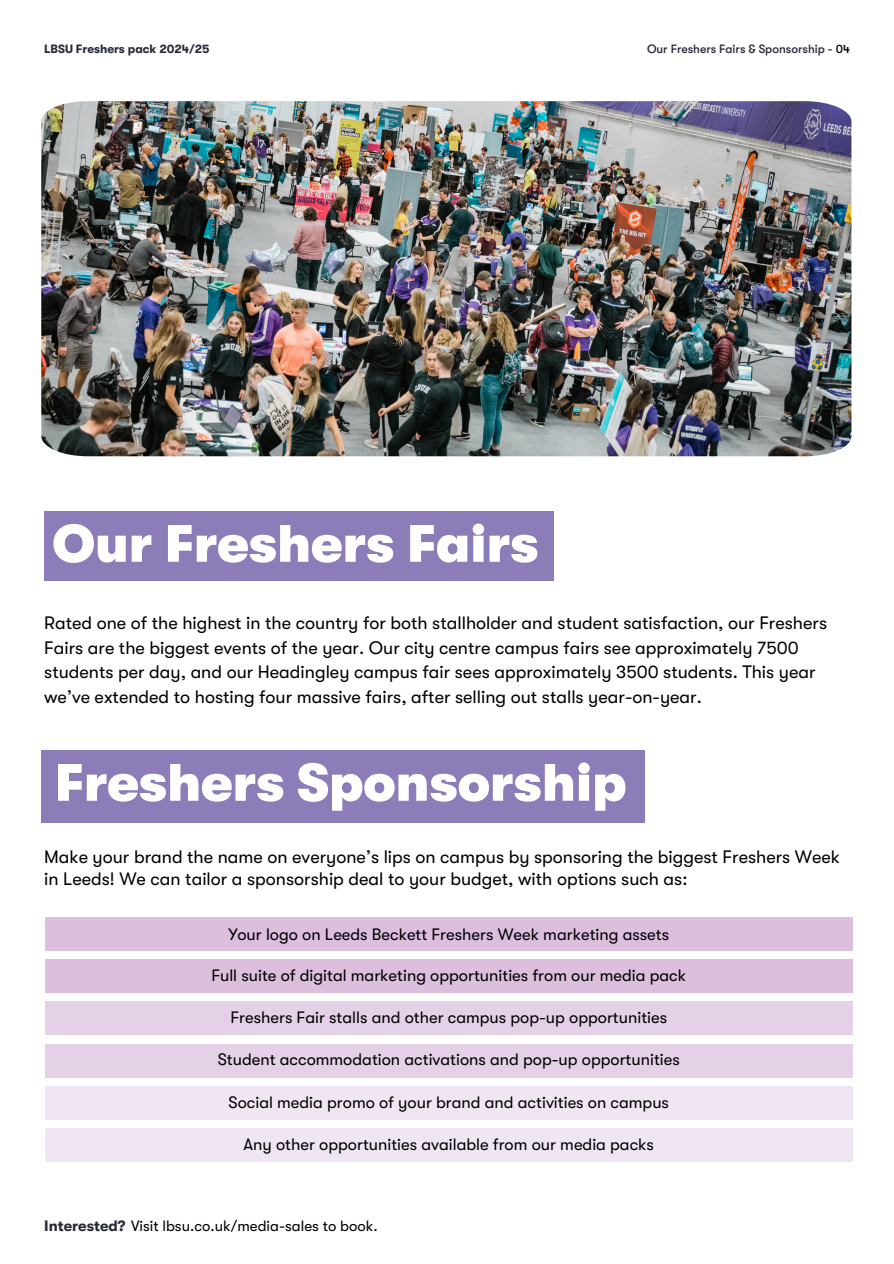
<style>
.page{position:relative;width:894px;height:1264px;background:#fff}
.page>*{position:absolute;margin:0;border:0;box-sizing:border-box;transform-origin:0 0}
.t1{font:900 52.5px "GT Walsheim";color:#fff}
.t2{font:18px/24.8px "GT Walsheim";color:#000}
.t3{font:16.5px "GT Walsheim";color:#000}
.t4{font:15px "GT Walsheim";color:#000}
.t5{font:500 12px "GT Walsheim";color:#272937}
.t6{font:700 12px "GT Walsheim";color:#272937}
.s1{color:#000}
.s2{font-weight:700;color:#272937}
</style>
<div class="page">
<div style="left:45px;top:917px;width:807px;height:33px;background:#dbbfdd"></div>
<div style="left:45px;top:959px;width:807px;height:33px;background:#dbbfdd"></div>
<div style="left:45px;top:1001px;width:807px;height:33px;background:#e4d0e7"></div>
<div style="left:45px;top:1043px;width:807px;height:34px;background:#e4d0e7"></div>
<div style="left:45px;top:1086px;width:807px;height:33px;background:#f0e6f3"></div>
<div style="left:45px;top:1128px;width:807px;height:33px;background:#f0e6f3"></div>
<div style="left:44px;top:512px;width:509px;height:69px;background:#8c7db9"></div>
<div style="left:41px;top:750px;width:604px;height:72px;background:#8c7db9"></div>
<img style="left:41px;top:101px;width:809px;height:355px">
<h1 class="t6" style="left:44px;top:42px;width:167px">LBSU Freshers pack 2024/25</h1>
<h2 class="t5" style="left:646px;top:42px;width:204px">Our Freshers Fairs &amp; Sponsorship - <span class="s1">04</span></h2>
<h2 class="t1" style="left:52px;top:514px;width:487px">Our Freshers Fairs</h2>
<h2 class="t2" style="left:44px;top:610px;width:784px">Rated one of the highest in the country for both stallholder and student satisfaction, our Freshers Fairs are the biggest events of the year. Our city centre campus fairs see approximately 7500 students per day, and our Headingley campus fair sees approximately 3500 students. This year we’ve extended to hosting four massive fairs, after selling out stalls year-on-year.</h2>
<p class="t1" style="left:55px;top:753px;width:573px">Freshers Sponsorship</p>
<h2 class="t2" style="left:44px;top:846px;width:797px;line-height:21.3px">Make your brand the name on everyone’s lips on campus by sponsoring the biggest Freshers Week in Leeds! We can tailor a sponsorship deal to your budget, with options such as:</h2>
<h2 class="t3" style="left:228px;top:924px;width:442px">Your logo on Leeds Beckett Freshers Week marketing assets</h2>
<h2 class="t3" style="left:211px;top:966px;width:476px">Full suite of digital marketing opportunities from our media pack</h2>
<h2 class="t3" style="left:230px;top:1008px;width:438px">Freshers Fair stalls and other campus pop-up opportunities</h2>
<h2 class="t3" style="left:218px;top:1050px;width:463px">Student accommodation activations and pop-up opportunities</h2>
<h3 class="t3" style="left:228px;top:1092px;width:442px">Social media promo of your brand and activities on campus</h3>
<h4 class="t3" style="left:243px;top:1135px;width:412px">Any other opportunities available from our media packs</h4>
<p class="t4" style="left:44px;top:1217px;width:335px"><span class="s2">Interested?</span> Visit lbsu.co.uk/media-sales to book.</p>
</div>
